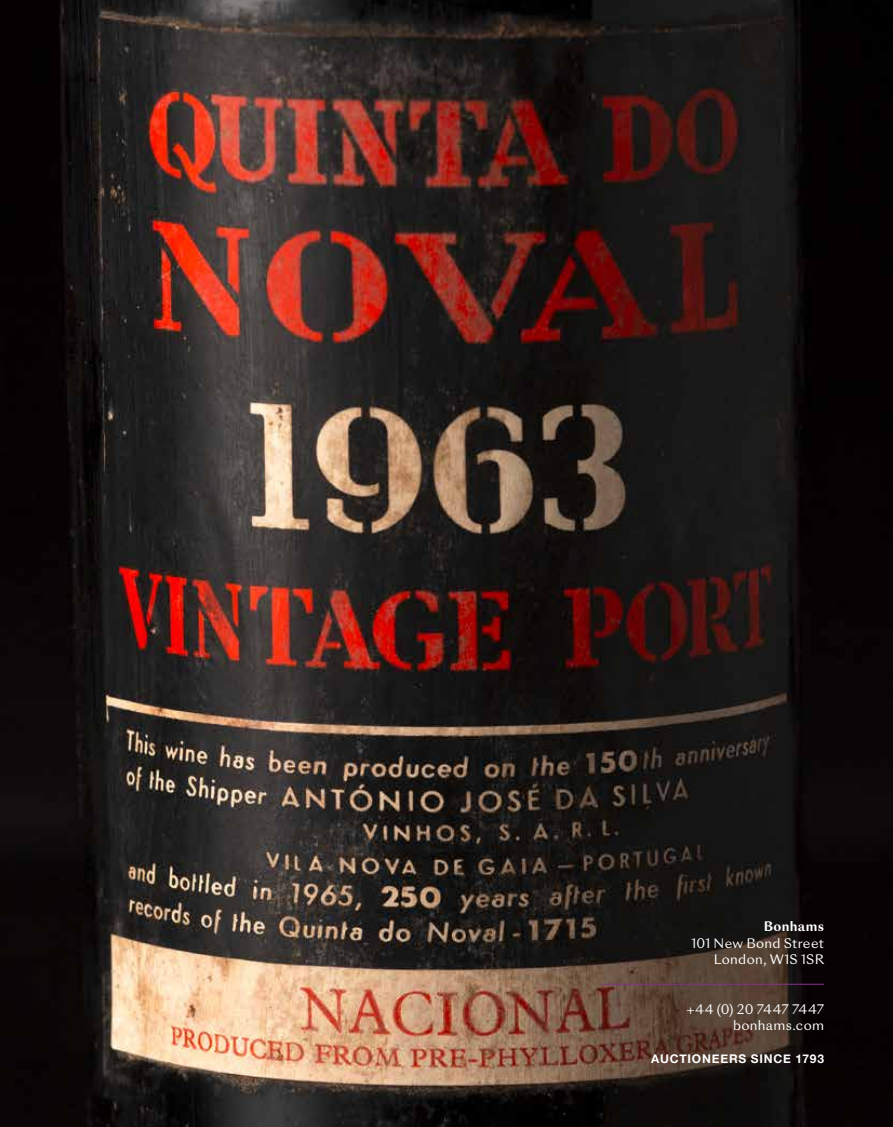
<style>
.page{position:relative;width:893px;height:1127px;background:#fff}
.page>*{position:absolute;margin:0;border:0;box-sizing:border-box;transform-origin:0 0}
.t1{font:12.75px/16.5px "Sang Bleu Sunrise Livre";letter-spacing:.02em;color:#fff;text-align:right}
.t2{font:700 12.75px "Sang Bleu Sunrise";letter-spacing:.025em;color:#fff}
.t3{font:700 12px "Helvetica Neue";letter-spacing:.065em;color:#fff}
</style>
<div class="page">
<img style="left:0;top:0;width:893px;height:1127px">
<hr style="left:601px;top:984px;width:223px;height:1px;background:#82338a">
<p class="t2" style="left:764px;top:917px;width:62px">Bonhams</p>
<p class="t1" style="left:691px;top:935px;width:134px">101 New Bond Street<br>London, W1S 1SR</p>
<p class="t1" style="left:686px;top:1001px;width:139px">+44 (0) 20 7447 7447 bonhams.com</p>
<p class="t3" style="left:651px;top:1049px;width:174px">AUCTIONEERS SINCE 1793</p>
</div>
